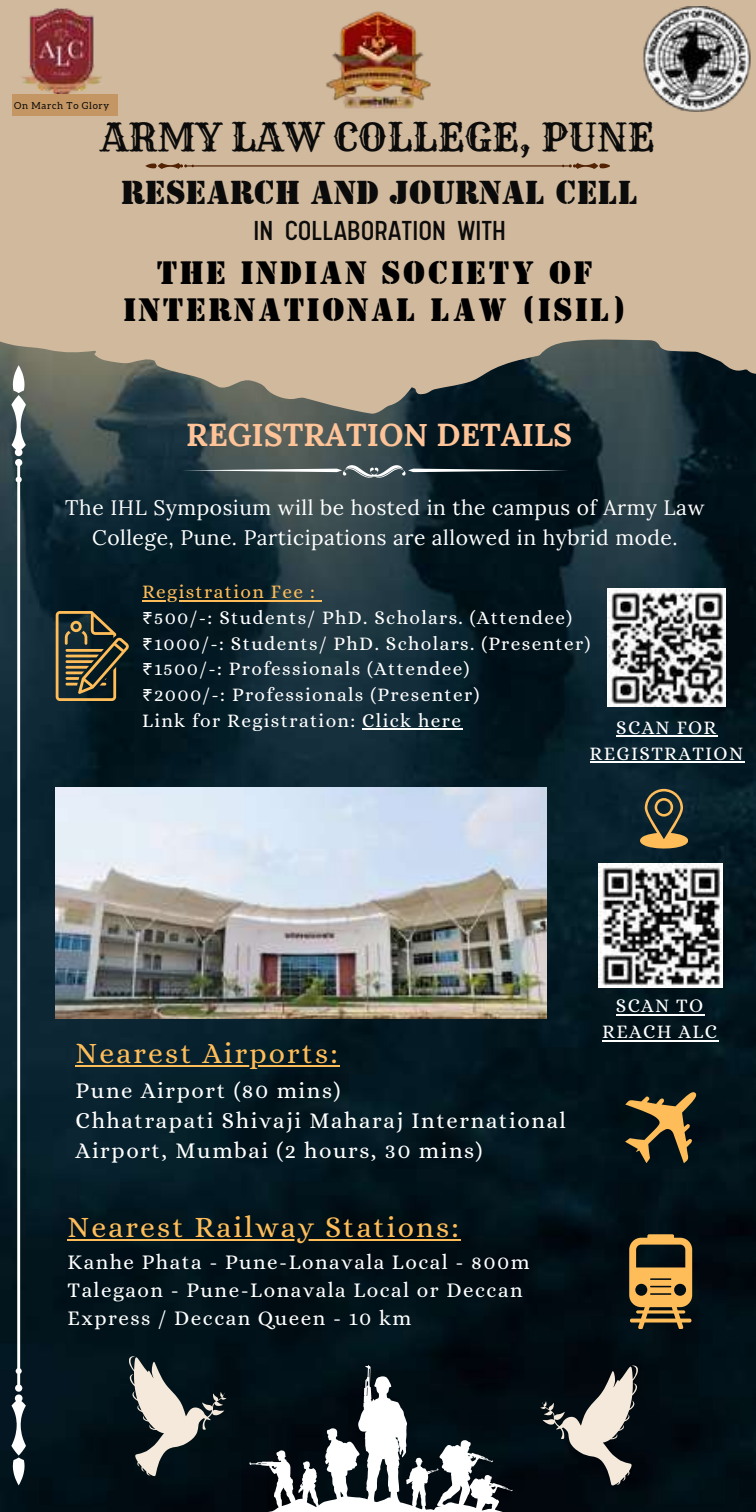
<style>
.page{position:relative;width:756px;height:1512px;background:#fff}
.page>*{position:absolute;margin:0;border:0;box-sizing:border-box;transform-origin:0 0}
.t1{font:38.15px "Rye";color:#0b0b0b}
.t2{font:32.9px "Stencil BT";color:#0b0b0b}
.t3{font:32.2px/36.8px "Stencil BT";letter-spacing:.07em;color:#000;text-align:center}
.t4{font:700 31.85px "Lora";color:#ffc398}
.t5{font:30.8px "Calps Sans";color:#0b0b0b}
.t6{font:29.75px "Alice";letter-spacing:.07em;color:#ffbd59}
.t7{font:22.75px/30.1px "Alice";letter-spacing:.07em;color:#fff}
.t8{font:21px/29.8px "Lora";letter-spacing:.025em;color:#fff;text-align:center}
.t9{font:21px/28px "Alice";letter-spacing:.07em;color:#fff}
.t10{font:19.25px/25.6px "Alice";letter-spacing:.07em;color:#fff;text-align:center}
.t11{font:9.8px "Aleo";letter-spacing:.07em;color:#0b0b0b}
.s1{color:#ffbd59}
.s2{font-family:"Noto Sans Gurmukhi"}
</style>
<div class="page">
<img style="left:0;top:414px;width:756px;height:1098px">
<svg style="left:11px;top:414px;width:15px;height:1071px"></svg>
<svg style="left:0;top:0;width:756px;height:414px;background:#beab92"></svg>
<img style="left:9px;top:6px;width:105px;height:94px">
<img style="left:321px;top:2px;width:113px;height:113px">
<div style="left:12px;top:95px;width:106px;height:21px;background:#c49663"></div>
<svg style="left:145px;top:163px;width:465px;height:6px;background:#af9174"></svg>
<img style="left:638px;top:6px;width:118px;height:105px">
<svg style="left:181px;top:465px;width:388px;height:13px;background:#47555a"></svg>
<img style="left:607px;top:588px;width:118px;height:118px">
<img style="left:56px;top:788px;width:491px;height:231px">
<svg style="left:625px;top:1090px;width:73px;height:73px;background:#574b2e"></svg>
<svg style="left:629px;top:1234px;width:63px;height:95px;background:#92723b"></svg>
<svg style="left:56px;top:611px;width:73px;height:89px;background:#4a4935"></svg>
<svg style="left:640px;top:789px;width:47px;height:62px;background:#5c573d"></svg>
<img style="left:599px;top:864px;width:123px;height:123px">
<svg style="left:249px;top:1365px;width:268px;height:147px"></svg>
<svg style="left:540px;top:1365px;width:97px;height:120px;background:#535454"></svg>
<svg style="left:129px;top:1356px;width:97px;height:120px;background:#535959"></svg>
<hr style="left:142px;top:600px;width:174px;height:2px;background:#ffbd59">
<svg style="left:316px;top:600px;width:6px;height:2px"></svg>
<hr style="left:362px;top:728px;width:100px;height:2px;background:#fff">
<hr style="left:616px;top:736px;width:102px;height:1px;background:#fff">
<hr style="left:590px;top:761px;width:155px;height:2px;background:#fff">
<hr style="left:76px;top:1065px;width:264px;height:2px;background:#ffbd59">
<hr style="left:68px;top:1239px;width:393px;height:2px;background:#ffbd59">
<hr style="left:616px;top:1014px;width:89px;height:2px;background:#fff">
<hr style="left:602px;top:1040px;width:116px;height:1px;background:#fff">
<p class="t11" style="left:14px;top:100px;width:96px">On March To Glory</p>
<h1 class="t1" style="left:101px;top:114px;width:555px">ARMY LAW COLLEGE, PUNE</h1>
<h2 class="t2" style="left:121px;top:173px;width:519px">RESEARCH AND JOURNAL CELL</h2>
<h3 class="t5" style="left:254px;top:218px;width:254px">IN COLLABORATION WITH</h3>
<h3 class="t3" style="left:123px;top:254px;width:505px">THE INDIAN SOCIETY OF<br>INTERNATIONAL LAW (ISIL)</h3>
<h3 class="t4" style="left:186px;top:414px;width:387px">REGISTRATION DETAILS</h3>
<p class="t8" style="left:65px;top:493px;width:641px">The IHL Symposium will be hosted in the campus of Army Law<br>College, Pune. Participations are allowed in hybrid mode.</p>
<p class="t10" style="left:142px;top:579px;width:450px;text-align:left"><span class="s1">Registration Fee :<br></span><span class="s2">₹</span>500/-: Students/ PhD. Scholars. (Attendee) <span class="s2">₹</span>1000/-: Students/ PhD. Scholars. (Presenter) <span class="s2">₹</span>1500/-: Professionals (Attendee)<br><span class="s2">₹</span>2000/-: Professionals (Presenter)<br>Link for Registration: Click here</p>
<p class="t10" style="left:590px;top:715px;width:155px">SCAN FOR<br>REGISTRATION</p>
<h3 class="t6" style="left:76px;top:1036px;width:264px">Nearest Airports:</h3>
<p class="t7" style="left:76px;top:1075px;width:492px">Pune Airport (80 mins)<br>Chhatrapati Shivaji Maharaj International<br>Airport, Mumbai (2 hours, 30 mins)</p>
<h3 class="t6" style="left:68px;top:1210px;width:393px">Nearest Railway Stations:</h3>
<p class="t9" style="left:68px;top:1248px;width:464px">Kanhe Phata - Pune-Lonavala Local - 800m<br>Talegaon - Pune-Lonavala Local or Deccan<br>Express / Deccan Queen - 10 km</p>
<p class="t10" style="left:602px;top:993px;width:116px">SCAN TO<br>REACH ALC</p>
</div>
